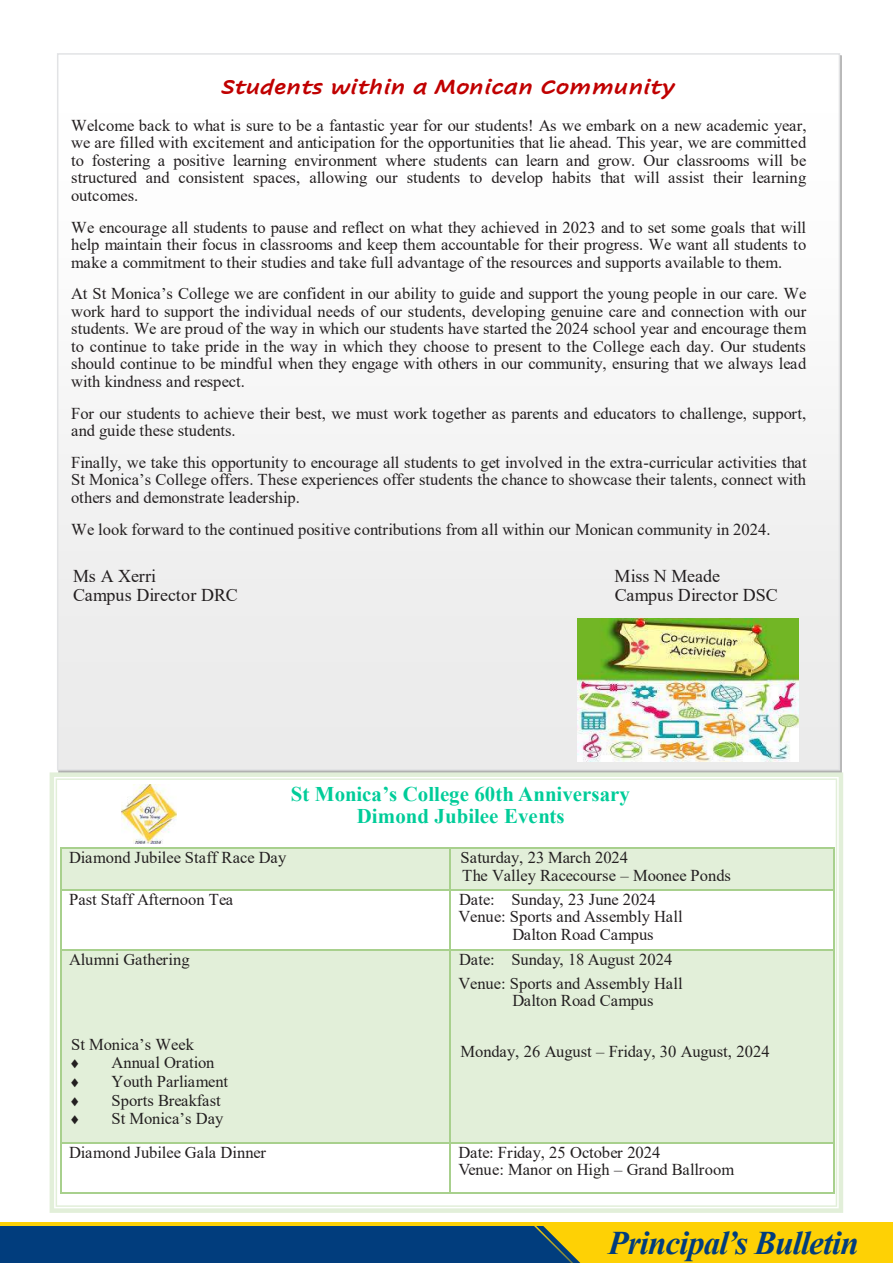
<style>
.page{position:relative;width:893px;height:1263px;background:#fff}
.page>*{position:absolute;margin:0;border:0;box-sizing:border-box;transform-origin:0 0}
.t1{font:italic 700 33px "Times New Roman";letter-spacing:-.025em;color:#013d7d}
.t2{font:700 20.85px/21.9px "Times New Roman";color:#0c9;text-align:center}
.t3{font:italic 700 20.85px "Cavolini";color:#c00000}
.t4{font:18px "Times New Roman";color:#231f20}
.t5{font:16.65px "Times New Roman";color:#231f20}
.t6{font:16.5px/17.5px "Times New Roman";color:#231f20}
</style>
<div class="page">
<div style="left:58px;top:54px;width:781px;height:716px;background:#f6f6f6"></div>
<img style="left:578px;top:618px;width:221px;height:144px">
<svg style="left:50px;top:772px;width:793px;height:441px"></svg>
<div style="left:60px;top:847px;width:389px;height:43px;background:#e2efd9"></div>
<div style="left:449px;top:847px;width:385px;height:43px;background:#e2efd9"></div>
<div style="left:60px;top:950px;width:389px;height:193px;background:#e2efd9"></div>
<div style="left:449px;top:950px;width:385px;height:193px;background:#e2efd9"></div>
<hr style="left:60px;top:847px;width:1px;height:345px;background:#a8d08d">
<hr style="left:449px;top:849px;width:1px;height:343px;background:#a8d08d">
<hr style="left:833px;top:847px;width:1px;height:345px;background:#a8d08d">
<hr style="left:60px;top:847px;width:774px;height:2px;background:#a8d08d">
<hr style="left:61px;top:889px;width:772px;height:2px;background:#a8d08d">
<hr style="left:61px;top:949px;width:772px;height:2px;background:#a8d08d">
<hr style="left:61px;top:1142px;width:772px;height:2px;background:#a8d08d">
<hr style="left:60px;top:1192px;width:774px;height:2px;background:#a8d08d">
<img style="left:121px;top:785px;width:55px;height:59px">
<div style="left:0;top:1223px;width:893px;height:40px;background:#fed105"></div>
<div style="left:0;top:1226px;width:893px;height:37px;background:#013d7d"></div>
<svg style="left:531px;top:1222px;width:362px;height:41px;background:#ecc60d"></svg>
<p class="t3" style="left:222px;top:74px;width:454px">Students within a Monican Community</p>
<p class="t6" style="left:71px;top:116px;width:737px">Welcome back to what is sure to be a fantastic year for our students! As we embark on a new academic year, we are filled with excitement and anticipation for the opportunities that lie ahead. This year, we are committed</p>
<p class="t5" style="left:71px;top:148px;width:737px">to fostering a positive learning environment where students can learn and grow. Our classrooms will be</p>
<p class="t6" style="left:71px;top:169px;width:737px">structured and consistent spaces, allowing our students to develop habits that will assist their learning outcomes.</p>
<p class="t6" style="left:71px;top:218px;width:737px;text-align:justify">We encourage all students to pause and reflect on what they achieved in 2023 and to set some goals that will help maintain their focus in classrooms and keep them accountable for their progress. We want all students to make a commitment to their studies and take full advantage of the resources and supports available to them.</p>
<p class="t6" style="left:71px;top:284px;width:737px;text-align:justify">At St Monica’s College we are confident in our ability to guide and support the young people in our care. We work hard to support the individual needs of our students, developing genuine care and connection with our students. We are proud of the way in which our students have started the 2024 school year and encourage them to continue to take pride in the way in which they choose to present to the College each day. Our students should continue to be mindful when they engage with others in our community, ensuring that we always lead with kindness and respect.</p>
<p class="t6" style="left:71px;top:404px;width:736px">For our students to achieve their best, we must work together as parents and educators to challenge, support, and guide these students.</p>
<p class="t6" style="left:71px;top:453px;width:737px;text-align:justify">Finally, we take this opportunity to encourage all students to get involved in the extra-curricular activities that St Monica’s College offers. These experiences offer students the chance to showcase their talents, connect with others and demonstrate leadership.</p>
<p class="t5" style="left:71px;top:517px;width:701px">We look forward to the continued positive contributions from all within our Monican community in 2024.</p>
<p class="t4" style="left:73px;top:564px;width:85px">Ms A Xerri</p>
<p class="t4" style="left:615px;top:564px;width:107px">Miss N Meade</p>
<p class="t4" style="left:73px;top:583px;width:166px">Campus Director DRC</p>
<p class="t4" style="left:615px;top:583px;width:165px">Campus Director DSC</p>
<p class="t2" style="left:291px;top:782px;width:340px">St Monica’s College 60th Anniversary<br>Dimond Jubilee Events</p>
<p class="t6" style="left:69px;top:848px;width:219px">Diamond Jubilee Staff Race Day</p>
<p class="t6" style="left:460px;top:849px;width:272px">Saturday, 23 March 2024<br>The Valley Racecourse – Moonee Ponds</p>
<p class="t6" style="left:69px;top:890px;width:166px">Past Staff Afternoon Tea</p>
<p class="t6" style="left:459px;top:890px;width:198px">Date: Sunday, 23 June 2024</p>
<p class="t6" style="left:458px;top:907px;width:226px">Venue: Sports and Assembly Hall</p>
<p class="t6" style="left:512px;top:925px;width:143px">Dalton Road Campus</p>
<p class="t6" style="left:69px;top:950px;width:122px">Alumni Gathering</p>
<p class="t6" style="left:458px;top:947px;width:226px;line-height:23.4px">Date: Sunday, 18 August 2024<br>Venue: Sports and Assembly Hall</p>
<p class="t6" style="left:512px;top:991px;width:143px">Dalton Road Campus</p>
<p class="t6" style="left:460px;top:1042px;width:311px">Monday, 26 August – Friday, 30 August, 2024</p>
<p class="t6" style="left:71px;top:1035px;width:124px">St Monica’s Week</p>
<p class="t6" style="left:69px;top:1053px;width:147px">◻ Annual Oration</p>
<p class="t6" style="left:69px;top:1072px;width:160px">◻ Youth Parliament</p>
<p class="t6" style="left:69px;top:1091px;width:153px">◻ Sports Breakfast</p>
<p class="t6" style="left:69px;top:1109px;width:156px">◻ St Monica’s Day</p>
<p class="t6" style="left:69px;top:1143px;width:198px">Diamond Jubilee Gala Dinner</p>
<p class="t6" style="left:458px;top:1143px;width:278px">Date: Friday, 25 October 2024<br>Venue: Manor on High – Grand Ballroom</p>
<h1 class="t1" style="left:608px;top:1219px;width:252px">Principal’s Bulletin</h1>
</div>
